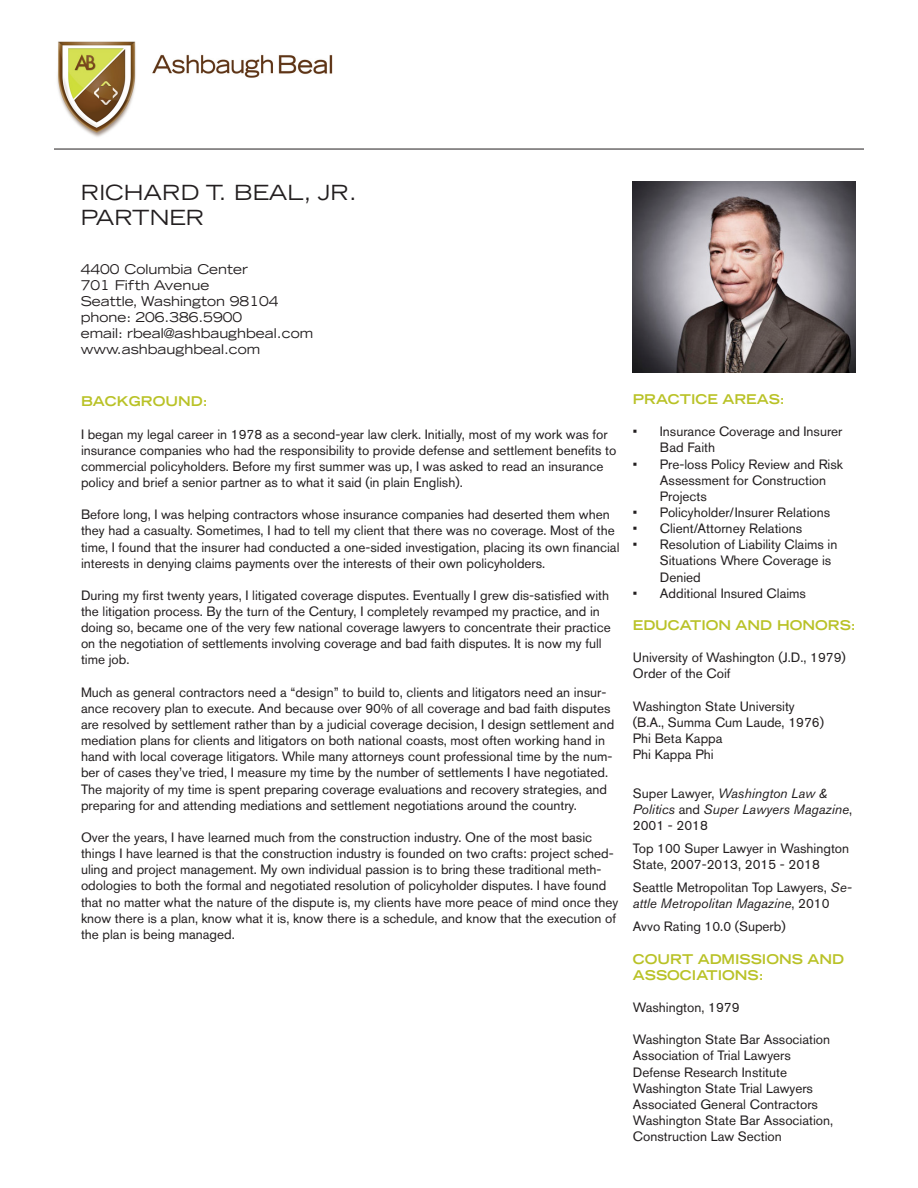
<style>
.page{position:relative;width:918px;height:1188px;background:#fff}
.page>*{position:absolute;margin:0;border:0;box-sizing:border-box;transform-origin:0 0}
.t1{font:expanded 20.85px "Trade Gothic LT Std";color:#231f20}
.t2{font:13.5px/16.2px "Akzidenz Grotesk BE";color:#231f20}
.t3{font:expanded 13.5px "Trade Gothic LT Std";color:#231f20}
.t4{font:700 expanded 13.5px/16.2px "Trade Gothic LT Std";color:#b9c227}
.t5{font:italic 13.5px/16.2px "Akzidenz Grotesk BE";color:#231f20}
.s1{font-style:normal}
.s2{font-style:italic}
</style>
<div class="page">
<img style="left:633px;top:182px;width:223px;height:191px">
<hr style="left:54px;top:149px;width:810px;height:1px;background:#231f20">
<img style="left:57px;top:41px;width:275px;height:96px">
<p class="t1" style="left:81px;top:179px;width:277px">RICHARD T. BEAL, JR.</p>
<p class="t1" style="left:81px;top:204px;width:125px">PARTNER</p>
<p class="t3" style="left:81px;top:260px;width:169px">4400 Columbia Center</p>
<p class="t3" style="left:81px;top:276px;width:130px">701 Fifth Avenue</p>
<p class="t3" style="left:81px;top:292px;width:199px">Seattle, Washington 98104</p>
<p class="t3" style="left:81px;top:308px;width:163px">phone: 206.386.5900</p>
<p class="t3" style="left:81px;top:324px;width:234px">email: rbeal@ashbaughbeal.com</p>
<p class="t3" style="left:81px;top:341px;width:181px">www.ashbaughbeal.com</p>
<p class="t4" style="left:81px;top:393px;width:128px">BACKGROUND:</p>
<p class="t2" style="left:81px;top:426px;width:537px">I began my legal career in 1978 as a second-year law clerk. Initially, most of my work was for insurance companies who had the responsibility to provide defense and settlement benefits to commercial policyholders. Before my first summer was up, I was asked to read an insurance policy and brief a senior partner as to what it said (in plain English).</p>
<p class="t2" style="left:81px;top:506px;width:540px">Before long, I was helping contractors whose insurance companies had deserted them when they had a casualty. Sometimes, I had to tell my client that there was no coverage. Most of the time, I found that the insurer had conducted a one-sided investigation, placing its own financial interests in denying claims payments over the interests of their own policyholders.</p>
<p class="t2" style="left:81px;top:587px;width:531px">During my first twenty years, I litigated coverage disputes. Eventually I grew dis-satisfied with the litigation process. By the turn of the Century, I completely revamped my practice, and in doing so, became one of the very few national coverage lawyers to concentrate their practice on the negotiation of settlements involving coverage and bad faith disputes. It is now my full time job.</p>
<p class="t2" style="left:81px;top:684px;width:535px">Much as general contractors need a “design” to build to, clients and litigators need an insur&shy;ance recovery plan to execute. And because over 90% of all coverage and bad faith disputes are resolved by settlement rather than by a judicial coverage decision, I design settlement and mediation plans for clients and litigators on both national coasts, most often working hand in hand with local coverage litigators. While many attorneys count professional time by the num&shy;ber of cases they’ve tried, I measure my time by the number of settlements I have negotiated.<br>The majority of my time is spent preparing coverage evaluations and recovery strategies, and preparing for and attending mediations and settlement negotiations around the country.</p>
<p class="t2" style="left:81px;top:829px;width:539px">Over the years, I have learned much from the construction industry. One of the most basic things I have learned is that the construction industry is founded on two crafts: project sched&shy;uling and project management. My own individual passion is to bring these traditional meth&shy;odologies to both the formal and negotiated resolution of policyholder disputes. I have found that no matter what the nature of the dispute is, my clients have more peace of mind once they know there is a plan, know what it is, know there is a schedule, and know that the execution of the plan is being managed.</p>
<p class="t4" style="left:633px;top:391px;width:153px">PRACTICE AREAS:</p>
<p class="t2" style="left:660px;top:423px;width:184px;text-indent:-27px">• Insurance Coverage and Insurer<br>Bad Faith</p>
<p class="t2" style="left:660px;top:456px;width:185px;text-indent:-27px">• Pre-loss Policy Review and Risk<br>Assessment for Construction<br>Projects</p>
<p class="t2" style="left:633px;top:504px;width:199px">• Policyholder/Insurer Relations</p>
<p class="t2" style="left:633px;top:520px;width:171px">• Client/Attorney Relations</p>
<p class="t2" style="left:660px;top:536px;width:179px;text-indent:-27px">• Resolution of Liability Claims in<br>Situations Where Coverage is<br>Denied</p>
<p class="t2" style="left:633px;top:585px;width:175px">• Additional Insured Claims</p>
<p class="t4" style="left:633px;top:617px;width:224px">EDUCATION AND HONORS:</p>
<p class="t2" style="left:633px;top:649px;width:215px">University of Washington (J.D., 1979)</p>
<p class="t2" style="left:633px;top:666px;width:99px">Order of the Coif</p>
<p class="t2" style="left:633px;top:698px;width:163px">Washington State University</p>
<p class="t2" style="left:633px;top:714px;width:193px">(B.A., Summa Cum Laude, 1976)</p>
<p class="t2" style="left:633px;top:730px;width:91px">Phi Beta Kappa</p>
<p class="t2" style="left:633px;top:746px;width:82px">Phi Kappa Phi</p>
<p class="t5" style="left:633px;top:785px;width:221px"><span class="s1">Super Lawyer,</span> Washington Law &amp;<br>Politics <span class="s1">and</span> Super Lawyers Magazine<span class="s1">,<br>2001 - 2018</span></p>
<p class="t2" style="left:633px;top:840px;width:218px">Top 100 Super Lawyer in Washington<br>State, 2007-2013, 2015 - 2018</p>
<p class="t2" style="left:633px;top:879px;width:220px">Seattle Metropolitan Top Lawyers, <span class="s2">Se&shy;attle Metropolitan Magazine</span>, 2010</p>
<p class="t2" style="left:633px;top:918px;width:154px">Avvo Rating 10.0 (Superb)</p>
<p class="t4" style="left:633px;top:950px;width:213px">COURT ADMISSIONS AND<br>ASSOCIATIONS:</p>
<p class="t2" style="left:633px;top:999px;width:108px">Washington, 1979</p>
<p class="t2" style="left:633px;top:1031px;width:199px">Washington State Bar Association</p>
<p class="t2" style="left:633px;top:1048px;width:160px">Association of Trial Lawyers</p>
<p class="t2" style="left:633px;top:1064px;width:156px">Defense Research Institute</p>
<p class="t2" style="left:633px;top:1080px;width:182px">Washington State Trial Lawyers</p>
<p class="t2" style="left:633px;top:1096px;width:187px">Associated General Contractors</p>
<p class="t2" style="left:633px;top:1112px;width:202px">Washington State Bar Association,<br>Construction Law Section</p>
</div>
